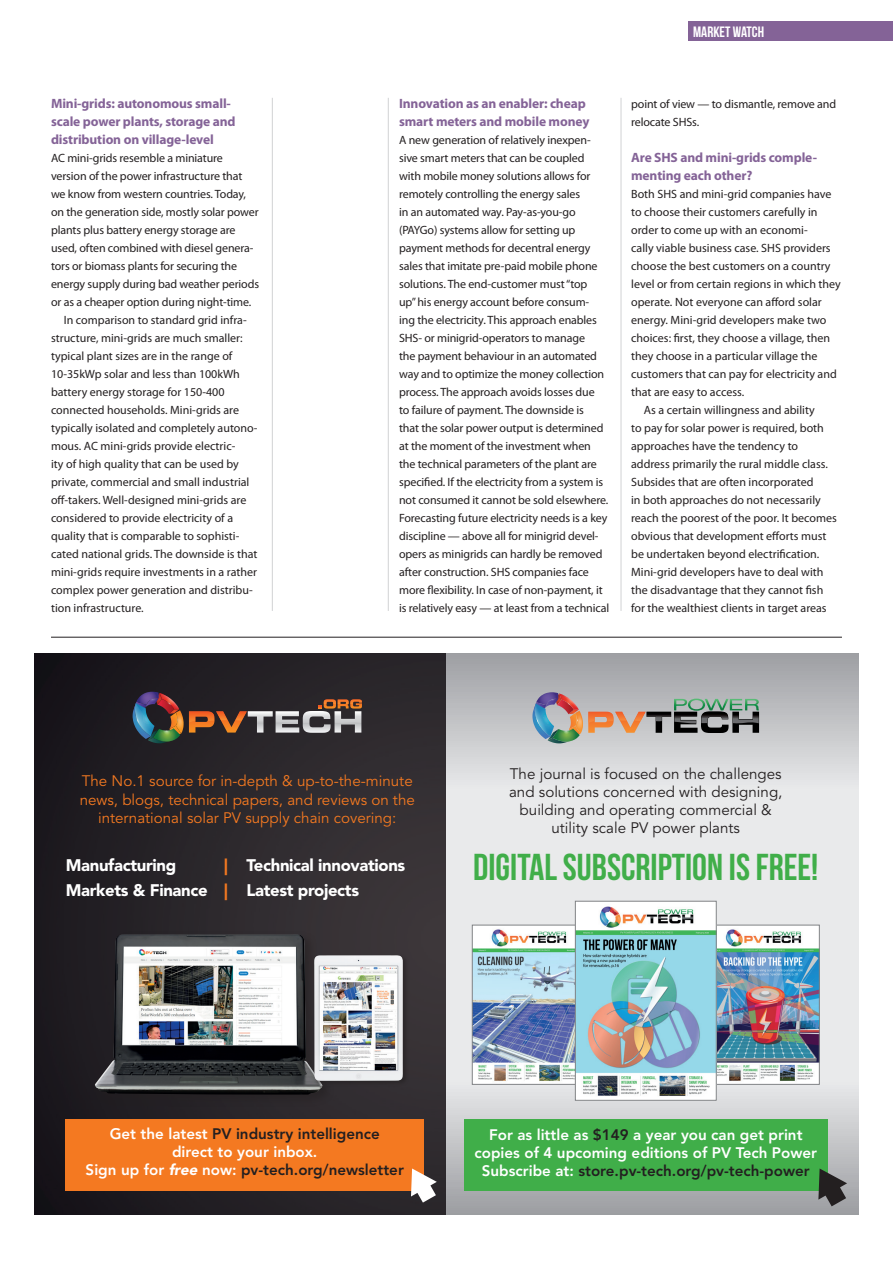
<style>
.page{position:relative;width:893px;height:1263px;background:#fff}
.page>*{position:absolute;margin:0;border:0;box-sizing:border-box;transform-origin:0 0}
.t1{font:37.5px "Bebas Neue";color:#40ae49}
.t2{font:900 16.65px/24.6px "Avenir LT Std";letter-spacing:-.02em;color:#fff}
.t3{font:15.15px/18.1px "Avenir LT Std";color:#231f20;text-align:center}
.t4{font:15.15px/18.1px "Avenir LT Std";color:#f47921;text-align:center}
.t5{font:800 15.15px/18.1px "Avenir LT Std";color:#fff;text-align:center}
.t6{font:800 15.15px/18.1px "Avenir LT Std";color:#231f20;text-align:center}
.t7{font:15px "Bebas Neue";color:#fff}
.Subhead{font:700 13.5px/18px "Myriad Pro";letter-spacing:-.01em;color:#846397}
.Body_no_indent{font:12px/18px "Myriad Pro";letter-spacing:-.01em;color:#231f20}
.Body_indent{font:12px/18px "Myriad Pro";color:#231f20}
.s1{color:#f47921}
.s2{color:#fff}
.s3{font-weight:900;font-style:italic;color:#fff}
.s4{color:#231f20}
</style>
<div class="page">
<div style="left:689px;top:21px;width:204px;height:20px;background:#846397"></div>
<hr style="left:272px;top:98px;width:1px;height:513px;background:#d1d2d4">
<hr style="left:388px;top:98px;width:1px;height:513px;background:#d1d2d4">
<hr style="left:621px;top:98px;width:1px;height:513px;background:#d1d2d4">
<img style="left:34px;top:653px;width:412px;height:562px">
<img style="left:133px;top:692px;width:229px;height:51px">
<div style="left:92px;top:931px;width:242px;height:176px;background:#231f20"></div>
<img style="left:95px;top:934px;width:228px;height:160px">
<svg style="left:446px;top:653px;width:413px;height:562px;background:#d4d5d7"></svg>
<div style="left:464px;top:1119px;width:363px;height:72px;background:#40ae49"></div>
<img style="left:532px;top:692px;width:227px;height:51px">
<div style="left:313px;top:954px;width:95px;height:132px;background:#2f2a2d"></div>
<img style="left:314px;top:955px;width:89px;height:126px">
<div style="left:66px;top:1119px;width:358px;height:72px;background:#f47921"></div>
<svg style="left:818px;top:1168px;width:29px;height:38px"></svg>
<img style="left:716px;top:927px;width:101px;height:155px">
<div style="left:706px;top:925px;width:113px;height:159px;border:1px solid #808285"></div>
<img style="left:474px;top:927px;width:101px;height:155px">
<div style="left:472px;top:925px;width:113px;height:159px;border:1px solid #808285"></div>
<img style="left:577px;top:903px;width:137px;height:195px">
<div style="left:575px;top:901px;width:141px;height:199px;border:1px solid #808285"></div>
<svg style="left:411px;top:1168px;width:26px;height:34px"></svg>
<hr style="left:51px;top:637px;width:791px;height:1px;background:#231f20">
<p class="Subhead" style="left:51px;top:94px;width:186px">Mini-grids: autonomous small&shy;scale power plants, storage and distribution on village-level</p>
<p class="Body_no_indent" style="left:51px;top:149px;width:210px">AC mini-grids resemble a miniature version of the power infrastructure that we know from western countries. Today, on the generation side, mostly solar power plants plus battery energy storage are used, often combined with diesel genera&shy;tors or biomass plants for securing the energy supply during bad weather periods or as a cheaper option during night-time.</p>
<p class="Body_indent" style="left:51px;top:311px;width:208px;text-indent:13px">In comparison to standard grid infra&shy;structure, mini-grids are much smaller: typical plant sizes are in the range of 10-35kWp solar and less than 100kWh battery energy storage for 150-400 connected households. Mini-grids are typically isolated and completely autono&shy;mous. AC mini-grids provide electric-<br>ity of high quality that can be used by private, commercial and small industrial off-takers. Well-designed mini-grids are considered to provide electricity of a quality that is comparable to sophisti&shy;cated national grids. The downside is that mini-grids require investments in a rather complex power generation and distribu&shy;tion infrastructure.</p>
<p class="t7" style="left:693px;top:23px;width:72px">MARKET WATCH</p>
<p class="Subhead" style="left:399px;top:94px;width:192px">Innovation as an enabler: cheap smart meters and mobile money</p>
<p class="Body_no_indent" style="left:399px;top:131px;width:212px">A new generation of relatively inexpen&shy;sive smart meters that can be coupled with mobile money solutions allows for remotely controlling the energy sales<br>in an automated way. Pay-as-you-go (PAYGo) systems allow for setting up payment methods for decentral energy sales that imitate pre-paid mobile phone solutions. The end-customer must “top<br>up” his energy account before consum-<br>ing the electricity. This approach enables SHS- or minigrid-operators to manage<br>the payment behaviour in an automated way and to optimize the money collection process. The approach avoids losses due<br>to failure of payment. The downside is<br>that the solar power output is determined at the moment of the investment when the technical parameters of the plant are specified. If the electricity from a system is not consumed it cannot be sold elsewhere.<br>Forecasting future electricity needs is a key discipline — above all for minigrid devel&shy;opers as minigrids can hardly be removed after construction. SHS companies face more flexibility. In case of non-payment, it is relatively easy — at least from a technical</p>
<p class="Body_no_indent" style="left:631px;top:95px;width:207px">point of view — to dismantle, remove and relocate SHSs.</p>
<p class="Subhead" style="left:631px;top:148px;width:187px">Are SHS and mini-grids comple&shy;menting each other?</p>
<p class="Body_no_indent" style="left:631px;top:185px;width:211px">Both SHS and mini-grid companies have to choose their customers carefully in order to come up with an economi-<br>cally viable business case. SHS providers choose the best customers on a country level or from certain regions in which they operate. Not everyone can afford solar energy. Mini-grid developers make two choices: first, they choose a village, then they choose in a particular village the customers that can pay for electricity and that are easy to access.</p>
<p class="Body_indent" style="left:631px;top:401px;width:207px;text-indent:13px">As a certain willingness and ability<br>to pay for solar power is required, both approaches have the tendency to address primarily the rural middle class.<br>Subsides that are often incorporated<br>in both approaches do not necessarily reach the poorest of the poor. It becomes obvious that development efforts must be undertaken beyond electrification.<br>Mini-grid developers have to deal with the disadvantage that they cannot fish for the wealthiest clients in target areas</p>
<p class="t4" style="left:80px;top:772px;width:337px">The No.1 source for in-depth &amp; up-to-the-minute news, blogs, technical papers, and reviews on the international solar PV supply chain covering:</p>
<p class="t2" style="left:66px;top:853px;width:112px">Manufacturing</p>
<p class="t2" style="left:66px;top:853px;width:341px;text-indent:158px"><span class="s1">|</span> Technical innovations<br>Markets &amp; Finance <span class="s1">|</span> Latest projects</p>
<p class="t3" style="left:509px;top:765px;width:275px">The journal is focused on the challenges and solutions concerned with designing, building and operating commercial &amp; utility scale PV power plants</p>
<p class="t1" style="left:473px;top:846px;width:347px">DIGITAL SUBSCRIPTION IS FREE!</p>
<p class="t6" style="left:86px;top:1124px;width:320px"><span class="s2">Get the latest</span> PV industry intelligence<br><span class="s2">direct to your inbox.<br>Sign up for</span> <span class="s3">free</span> <span class="s2">now:</span> pv-tech.org/newsletter</p>
<p class="t5" style="left:474px;top:1125px;width:344px">For as little as <span class="s4">$149</span> a year you can get print copies of 4 upcoming editions of PV Tech Power<br>Subscribe at: <span class="s4">store.pv-tech.org/pv-tech-power</span></p>
</div>
